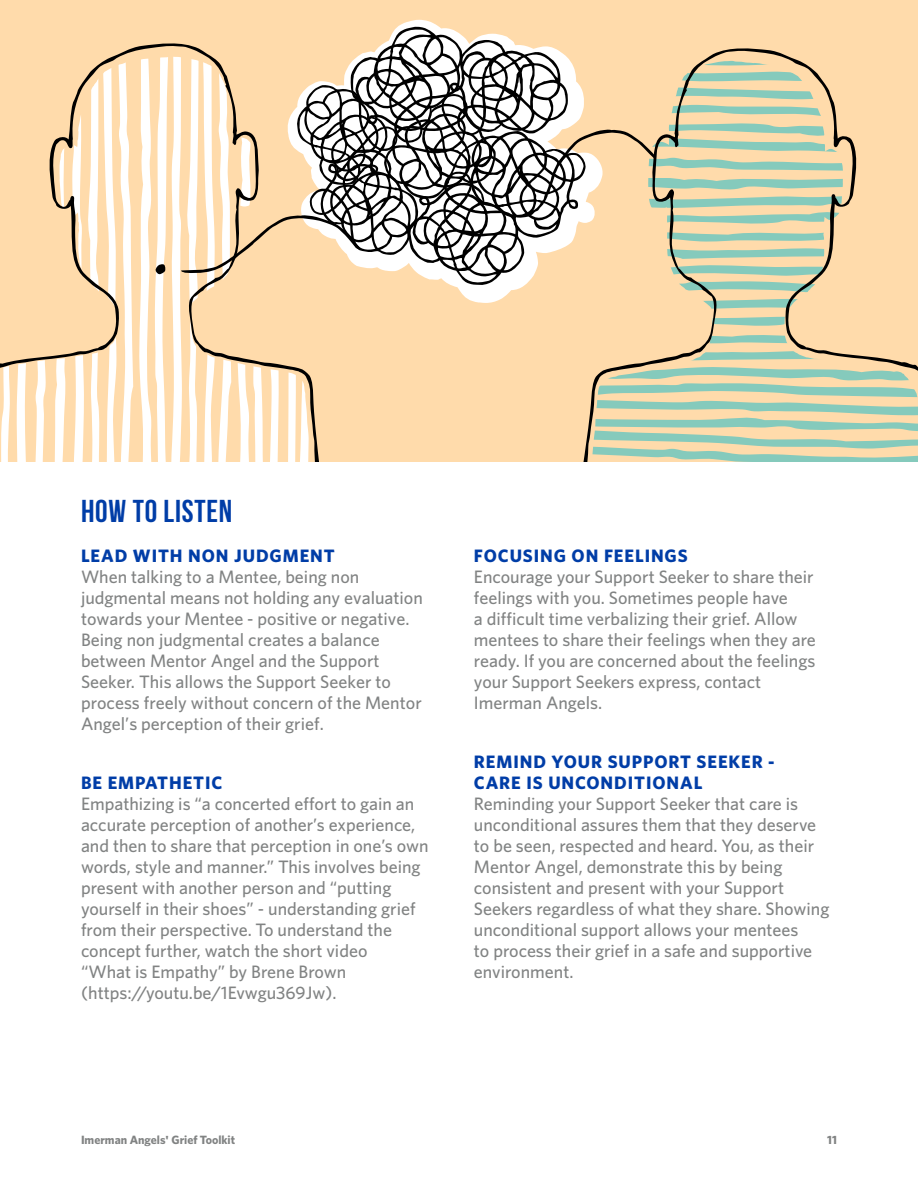
<style>
.page{position:relative;width:918px;height:1188px;background:#fff}
.page>*{position:absolute;margin:0;border:0;box-sizing:border-box;transform-origin:0 0}
.t1{font:700 31.5px "Bebas Neue";letter-spacing:.025em;color:#003da7}
.t2{font:500 18px/21px "Whitney";color:#818383}
.t3{font:700 18px/21px "Whitney";letter-spacing:.05em;color:#003da7}
.t4{font:700 12px "Whitney";color:#818383}
</style>
<div class="page">
<div style="left:0;top:0;width:918px;height:462px;background:#ffdbab"></div>
<svg style="left:322px;top:25px;width:596px;height:437px"></svg>
<svg style="left:0;top:43px;width:322px;height:419px"></svg>
<h1 class="t1" style="left:81px;top:493px;width:153px">HOW TO LISTEN</h1>
<p class="t3" style="left:81px;top:545px;width:255px">LEAD WITH NON JUDGMENT</p>
<p class="t2" style="left:81px;top:566px;width:343px">When talking to a Mentee, being non judgmental means not holding any evaluation towards your Mentee - positive or negative.<br>Being non judgmental creates a balance between Mentor Angel and the Support Seeker. This allows the Support Seeker to process freely without concern of the Mentor Angel’s perception of their grief.</p>
<p class="t3" style="left:81px;top:771px;width:143px">BE EMPATHETIC</p>
<p class="t2" style="left:81px;top:792px;width:349px">Empathizing is “a concerted effort to gain an accurate perception of another’s experience, and then to share that perception in one’s own words, style and manner.” This involves being present with another person and “putting yourself in their shoes” - understanding grief from their perspective. To understand the concept further, watch the short video<br>“What is Empathy” by Brene Brown (https://youtu.be/1Evwgu369Jw).</p>
<p class="t3" style="left:474px;top:545px;width:215px">FOCUSING ON FEELINGS</p>
<p class="t2" style="left:474px;top:566px;width:343px">Encourage your Support Seeker to share their feelings with you. Sometimes people have<br>a difficult time verbalizing their grief. Allow mentees to share their feelings when they are ready. If you are concerned about the feelings your Support Seekers express, contact Imerman Angels.</p>
<p class="t3" style="left:474px;top:750px;width:302px">REMIND YOUR SUPPORT SEEKER -<br>CARE IS UNCONDITIONAL</p>
<p class="t2" style="left:474px;top:792px;width:357px">Reminding your Support Seeker that care is unconditional assures them that they deserve to be seen, respected and heard. You, as their Mentor Angel, demonstrate this by being consistent and present with your Support Seekers regardless of what they share. Showing unconditional support allows your mentees<br>to process their grief in a safe and supportive environment.</p>
<p class="t4" style="left:81px;top:1133px;width:156px">Imerman Angels' Grief Toolkit</p>
<p class="t4" style="left:827px;top:1133px;width:11px">11</p>
</div>
